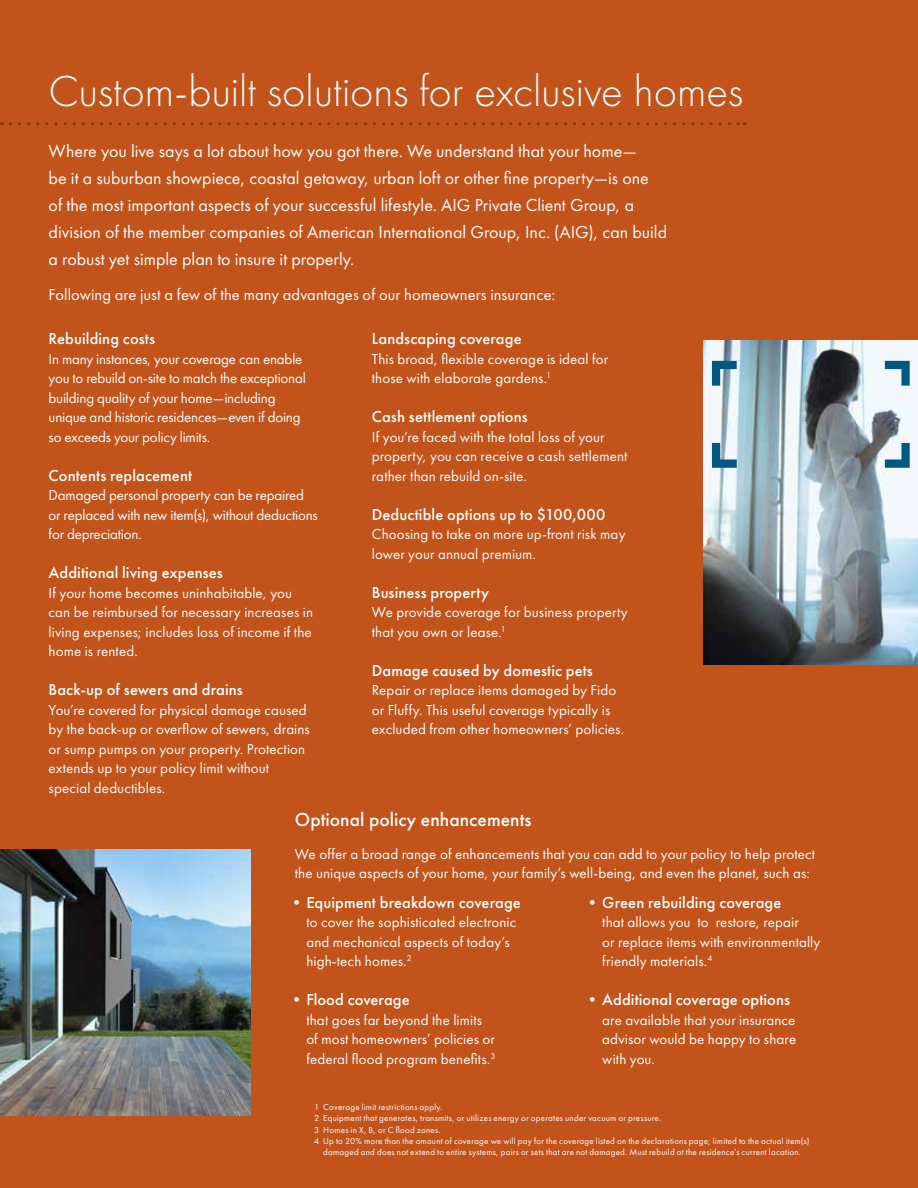
<style>
.page{position:relative;width:918px;height:1188px;background:#c2531a}
.page>*{position:absolute;margin:0;border:0;box-sizing:border-box;transform-origin:0 0}
.t1{font:300 45px "Futura PT";color:#fff}
.t2{font:500 19.5px "Futura PT";color:#fff}
.t3{font:18px/27px "Futura PT";color:#fff}
.t4{font:500 16.5px "Futura PT";letter-spacing:.005em;color:#fff}
.t5{font:16.5px "Futura PT";letter-spacing:.005em;color:#fff}
.t6{font:15px/19.5px "Futura PT";letter-spacing:.005em;color:#fff}
.t7{font:15px/19.5px "Futura PT";letter-spacing:-.015em;color:#fff}
.t8{font:9px "Futura PT";letter-spacing:.025em;color:#fff}
</style>
<div class="page">
<svg style="left:10px;top:122px;width:735px;height:3px"></svg>
<img style="left:0;top:850px;width:251px;height:266px">
<img style="left:704px;top:340px;width:214px;height:324px">
<svg style="left:712px;top:361px;width:25px;height:25px"></svg>
<svg style="left:885px;top:361px;width:25px;height:25px"></svg>
<svg style="left:885px;top:443px;width:25px;height:25px"></svg>
<svg style="left:712px;top:443px;width:25px;height:25px"></svg>
<h1 class="t1" style="left:49px;top:65px;width:696px">Custom-built solutions for exclusive homes</h1>
<p class="t3" style="left:49px;top:137px;width:620px">Where you live says a lot about how you got there. We understand that your home—<br>be it a suburban showpiece, coastal getaway, urban loft or other fine property—is one<br>of the most important aspects of your successful lifestyle. AIG Private Client Group, a division of the member companies of American International Group, Inc. (AIG), can build a robust yet simple plan to insure it properly.</p>
<p class="t5" style="left:49px;top:285px;width:508px">Following are just a few of the many advantages of our homeowners insurance:</p>
<p class="t4" style="left:49px;top:329px;width:108px">Rebuilding costs</p>
<p class="t7" style="left:49px;top:349px;width:259px">In many instances, your coverage can enable you to rebuild on-site to match the exceptional building quality of your home—including unique and historic residences—even if doing so exceeds your policy limits.</p>
<p class="t4" style="left:49px;top:465px;width:145px">Contents replacement</p>
<p class="t6" style="left:49px;top:485px;width:271px">Damaged personal property can be repaired or replaced with new item(s), without deductions for depreciation.</p>
<p class="t4" style="left:49px;top:563px;width:176px">Additional living expenses</p>
<p class="t6" style="left:49px;top:583px;width:266px">If your home becomes uninhabitable, you can be reimbursed for necessary increases in living expenses; includes loss of income if the home is rented.</p>
<p class="t4" style="left:49px;top:680px;width:196px">Back-up of sewers and drains</p>
<p class="t6" style="left:49px;top:700px;width:263px">You’re covered for physical damage caused by the back-up or overflow of sewers, drains or sump pumps on your property. Protection extends up to your policy limit without special deductibles.</p>
<p class="t4" style="left:372px;top:329px;width:151px">Landscaping coverage</p>
<p class="t6" style="left:372px;top:349px;width:238px">This broad, flexible coverage is ideal for those with elaborate gardens.<sup>1</sup></p>
<p class="t4" style="left:372px;top:407px;width:157px">Cash settlement options</p>
<p class="t6" style="left:372px;top:427px;width:257px">If you’re faced with the total loss of your property, you can receive a cash settlement rather than rebuild on-site.</p>
<p class="t4" style="left:372px;top:504px;width:235px">Deductible options up to $100,000</p>
<p class="t6" style="left:372px;top:524px;width:255px">Choosing to take on more up-front risk may lower your annual premium.</p>
<p class="t4" style="left:372px;top:582px;width:119px">Business property</p>
<p class="t6" style="left:372px;top:602px;width:258px">We provide coverage for business property that you own or lease.<sup>1</sup></p>
<p class="t4" style="left:372px;top:660px;width:223px">Damage caused by domestic pets</p>
<p class="t6" style="left:372px;top:680px;width:254px">Repair or replace items damaged by Fido or Fluffy. This useful coverage typically is excluded from other homeowners’ policies.</p>
<h2 class="t2" style="left:295px;top:808px;width:238px">Optional policy enhancements</h2>
<p class="t6" style="left:295px;top:844px;width:522px">We offer a broad range of enhancements that you can add to your policy to help protect the unique aspects of your home, your family’s well-being, and even the planet, such as:</p>
<p class="t4" style="left:288px;top:892px;width:234px">•Equipment breakdown coverage</p>
<p class="t6" style="left:306px;top:913px;width:212px">to cover the sophisticated electronic and mechanical aspects of today’s high-tech homes.<sup>2</sup></p>
<p class="t4" style="left:288px;top:990px;width:123px">•Flood coverage</p>
<p class="t6" style="left:306px;top:1010px;width:191px">that goes far beyond the limits of most homeowners’ policies or federal flood program benefits.<sup>3</sup></p>
<p class="t4" style="left:584px;top:892px;width:199px">•Green rebuilding coverage</p>
<p class="t6" style="left:602px;top:913px;width:220px">that allows you to restore, repair<br>or replace items with environmentally friendly materials.<sup>4</sup></p>
<p class="t4" style="left:584px;top:990px;width:207px">•Additional coverage options</p>
<p class="t6" style="left:602px;top:1010px;width:195px;text-align:justify">are available that your insurance advisor would be happy to share with you.</p>
<p class="t8" style="left:314px;top:1102px;width:130px">1 Coverage limit restrictions apply.</p>
<p class="t8" style="left:314px;top:1113px;width:348px">2 Equipment that generates, transmits, or utilizes energy or operates under vacuum or pressure.</p>
<p class="t8" style="left:314px;top:1124px;width:128px">3 Homes in X, B, or C flood zones.</p>
<p class="t8" style="left:314px;top:1136px;width:497px">4 Up to 20% more than the amount of coverage we will pay for the coverage listed on the declarations page; limited to the actual item(s)</p>
<p class="t8" style="left:323px;top:1147px;width:479px">damaged and does not extend to entire systems, pairs or sets that are not damaged. Must rebuild at the residence’s current location.</p>
</div>
